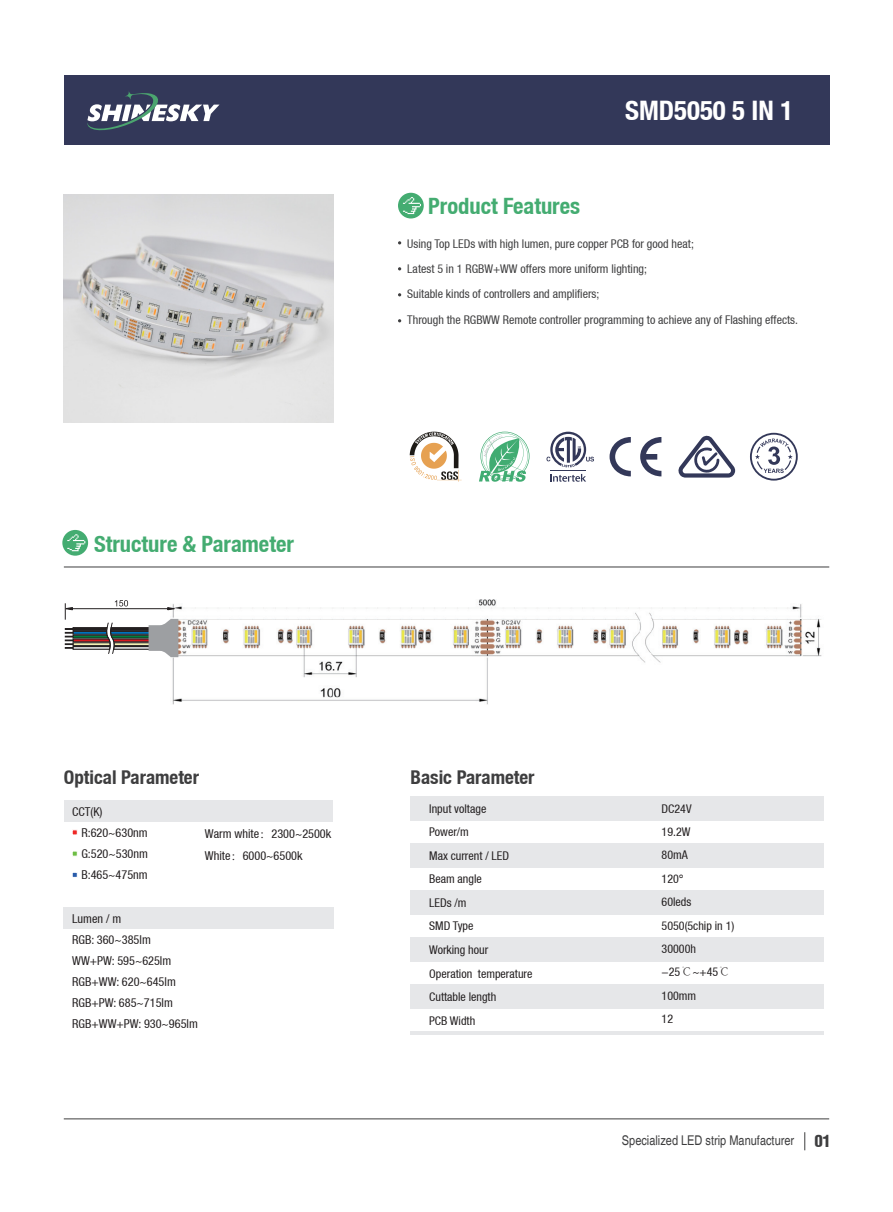
<style>
.page{position:relative;width:893px;height:1212px;background:#fff}
.page>*{position:absolute;margin:0;border:0;box-sizing:border-box;transform-origin:0 0}
.t1{font:700 condensed 26.85px "Helvetica Neue LT";color:#fff}
.t2{font:700 condensed 22.5px "Helvetica Neue LT";color:#44ac71}
.t3{font:700 condensed 19.05px "Helvetica Neue LT";color:#3e3e3f}
.t4{font:condensed 13.35px "Helvetica";color:#3e3e3f}
.t5{font:condensed 12.3px/21px "Helvetica Neue LT";color:#231f20}
.t6{font:condensed 12px/25.3px "Helvetica Neue LT";color:#3e3e3f}
.t7{font:condensed 12px/23.5px "Helvetica Neue LT";color:#231f20}
.s1{font-family:"Adobe Song Std";font-weight:300;font-stretch:normal}
.s2{font-family:"Helvetica Condensed Black Se";font-stretch:normal;font-size:18.15px}
</style>
<div class="page">
<img style="left:64px;top:195px;width:270px;height:227px">
<hr style="left:64px;top:567px;width:765px;height:1px;background:#3e3e3f">
<div style="left:398px;top:193px;width:26px;height:25px;background:#44ac71;border-radius:50%"></div>
<svg style="left:403px;top:197px;width:18px;height:17px"></svg>
<svg style="left:62px;top:530px;width:26px;height:26px"></svg>
<svg style="left:67px;top:534px;width:18px;height:17px"></svg>
<svg style="left:410px;top:432px;width:52px;height:50px"></svg>
<svg style="left:479px;top:432px;width:50px;height:50px"></svg>
<svg style="left:550px;top:474px;width:36px;height:8px"></svg>
<hr style="left:550px;top:470px;width:36px;height:1px;background:#333859">
<svg style="left:546px;top:432px;width:48px;height:35px"></svg>
<svg style="left:610px;top:437px;width:51px;height:39px"></svg>
<svg style="left:678px;top:435px;width:57px;height:43px"></svg>
<svg style="left:750px;top:433px;width:48px;height:48px"></svg>
<div style="left:64px;top:76px;width:765px;height:69px;background:#333859"></div>
<svg style="left:87px;top:91px;width:133px;height:40px"></svg>
<hr style="left:64px;top:1118px;width:765px;height:1px;background:#3e3e3f">
<svg style="left:804px;top:1132px;width:1px;height:18px"></svg>
<img style="left:171px;top:600px;width:651px;height:104px">
<svg style="left:65px;top:600px;width:113px;height:57px"></svg>
<div style="left:411px;top:796px;width:413px;height:24px;background:#e6e7e9"></div>
<div style="left:411px;top:843px;width:413px;height:24px;background:#e6e7e9"></div>
<div style="left:411px;top:890px;width:413px;height:24px;background:#e6e7e9"></div>
<div style="left:411px;top:937px;width:413px;height:24px;background:#e6e7e9"></div>
<div style="left:411px;top:984px;width:413px;height:24px;background:#e6e7e9"></div>
<hr style="left:411px;top:1031px;width:413px;height:3px;background:#e6e7e9">
<div style="left:64px;top:907px;width:270px;height:21px;background:#e6e7e9"></div>
<div style="left:64px;top:800px;width:268px;height:21px;background:#e6e7e9"></div>
<svg style="left:72px;top:830px;width:5px;height:5px"></svg>
<svg style="left:72px;top:851px;width:6px;height:5px"></svg>
<svg style="left:72px;top:872px;width:6px;height:5px"></svg>
<h1 class="t1" style="left:625px;top:94px;width:170px">SMD5050 5 IN 1</h1>
<h2 class="t2" style="left:94px;top:531px;width:201px">Structure &amp; Parameter</h2>
<h2 class="t2" style="left:428px;top:193px;width:153px">Product Features</h2>
<p class="t6" style="left:407px;top:231px;width:392px">Using Top LEDs with high lumen, pure copper PCB for good heat;<br>Latest 5 in 1 RGBW+WW offers more uniform lighting;<br>Suitable kinds of controllers and amplifiers;<br>Through the RGBWW Remote controller programming to achieve any of Flashing effects.</p>
<h3 class="t3" style="left:64px;top:765px;width:137px">Optical Parameter</h3>
<h3 class="t3" style="left:411px;top:765px;width:125px">Basic Parameter</h3>
<p class="t7" style="left:429px;top:796px;width:105px">Input voltage<br>Power/m<br>Max current / LED<br>Beam angle<br>LEDs /m<br>SMD Type<br>Working hour<br>Operation temperature<br>Cuttable length<br>PCB Width</p>
<p class="t7" style="left:662px;top:796px;width:74px">DC24V<br>19.2W<br>80mA<br>120°<br>60leds<br>5050(5chip in 1)<br>30000h -25<span class="s1">℃</span>~+45<span class="s1">℃<br></span>100mm<br>12</p>
<p class="t5" style="left:81px;top:801px;width:68px;text-indent:-9px">CCT(K)<br>R:620~630nm<br>G:520~530nm<br>B:465~475nm</p>
<p class="t5" style="left:205px;top:823px;width:128px">Warm white<span class="s1">：</span>2300~2500k<br>White<span class="s1">：</span>6000~6500k</p>
<p class="t5" style="left:72px;top:908px;width:51px">Lumen / m</p>
<p class="t5" style="left:72px;top:929px;width:127px">RGB: 360~385lm<br>WW+PW: 595~625lm<br>RGB+WW: 620~645lm<br>RGB+PW: 685~715lm<br>RGB+WW+PW: 930~965lm</p>
<p class="t4" style="left:622px;top:1133px;width:210px">Specialized LED strip Manufacturer <span class="s2">01</span></p>
</div>
